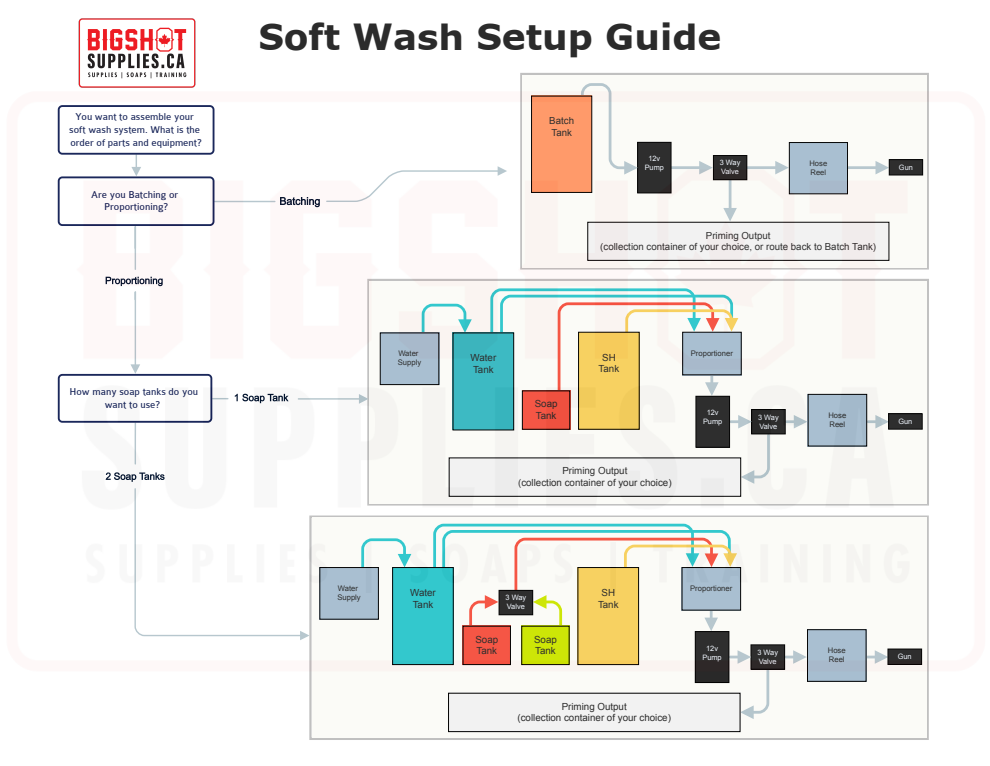
<style>
.page{position:relative;width:990px;height:766px;background:#fff}
.page>*{position:absolute;margin:0;border:0;box-sizing:border-box;transform-origin:0 0}
.t1{font:700 36px "Verdana";color:#2b2b2b}
.t2{font:10.5px/12.8px "Colaborate";color:#152257;text-align:center}
.t3{font:9.8px/11.9px "Arial";color:#2b2b2b;text-align:center}
.t4{font:9.8px/11.9px "Arial";color:#292929}
.t5{font:9.7px/11.8px "Arial";color:#2b2b2b;text-align:center}
.t6{font:9.7px/11.8px "Arial";color:#292929}
.t7{font:7.7px/9.1px "Arial";color:#292929}
.t8{font:7.6px/9px "Arial";color:#292929}
.t9{font:7.4px/8.9px "Arial";color:#f1f7ff}
</style>
<div class="page">
<div style="left:312px;top:517px;width:615px;height:220px;background:#fbfbf7"></div>
<div style="left:448px;top:692px;width:292px;height:39px;background:#f2f2f2"></div>
<svg style="left:739px;top:697px;width:31px;height:21px"></svg>
<img style="left:78px;top:18px;width:118px;height:46px">
<img style="left:57px;top:64px;width:872px;height:633px">
<p class="t2" style="left:69px;top:110px;width:134px">You want to assemble your soft wash system. What is the order of parts and equipment?</p>
<p class="t2" style="left:91px;top:188px;width:89px">Are you Batching or<br>Proportioning?</p>
<p class="t2" style="left:70px;top:385px;width:130px">How many soap tanks do you want to use?</p>
<h1 class="t1" style="left:258px;top:13px;width:465px">Soft Wash Setup Guide</h1>
<p class="t6" style="left:549px;top:115px;width:26px">Batch<br>Tank</p>
<p class="t9" style="left:645px;top:154px;width:21px;text-align:center">12v<br>Pump</p>
<p class="t9" style="left:720px;top:158px;width:22px">3 Way<br>Valve</p>
<p class="t8" style="left:810px;top:158px;width:19px">Hose<br>Reel</p>
<p class="t9" style="left:899px;top:162px;width:15px">Gun</p>
<p class="t5" style="left:600px;top:229px;width:277px">Priming Output<br>(collection container of your choice, or route back to Batch Tank)</p>
<p class="t7" style="left:398px;top:349px;width:25px">Water<br>Supply</p>
<p class="t4" style="left:471px;top:351px;width:27px">Water<br>Tank</p>
<p class="t4" style="left:535px;top:397px;width:24px">Soap<br>Tank</p>
<p class="t4" style="left:599px;top:351px;width:22px;text-align:center">SH<br>Tank</p>
<p class="t7" style="left:691px;top:348px;width:44px">Proportioner</p>
<p class="t9" style="left:703px;top:408px;width:21px;text-align:center">12v<br>Pump</p>
<p class="t3" style="left:518px;top:464px;width:155px">Priming Output<br>(collection container of your choice)</p>
<p class="t9" style="left:758px;top:412px;width:22px">3 Way<br>Valve</p>
<p class="t7" style="left:337px;top:583px;width:25px">Water<br>Supply</p>
<p class="t4" style="left:410px;top:586px;width:27px">Water<br>Tank</p>
<p class="t9" style="left:506px;top:593px;width:22px">3 Way<br>Valve</p>
<p class="t4" style="left:475px;top:633px;width:24px">Soap<br>Tank</p>
<p class="t4" style="left:534px;top:633px;width:24px">Soap<br>Tank</p>
<p class="t4" style="left:598px;top:586px;width:22px;text-align:center">SH<br>Tank</p>
<p class="t7" style="left:690px;top:583px;width:44px">Proportioner</p>
<p class="t9" style="left:702px;top:643px;width:21px;text-align:center">12v<br>Pump</p>
<p class="t3" style="left:517px;top:699px;width:155px">Priming Output<br>(collection container of your choice)</p>
<p class="t9" style="left:757px;top:647px;width:22px">3 Way<br>Valve</p>
<p class="t7" style="left:828px;top:410px;width:19px">Hose<br>Reel</p>
<p class="t9" style="left:898px;top:416px;width:15px">Gun</p>
<p class="t7" style="left:828px;top:645px;width:19px">Hose<br>Reel</p>
<p class="t9" style="left:898px;top:651px;width:15px">Gun</p>
</div>
